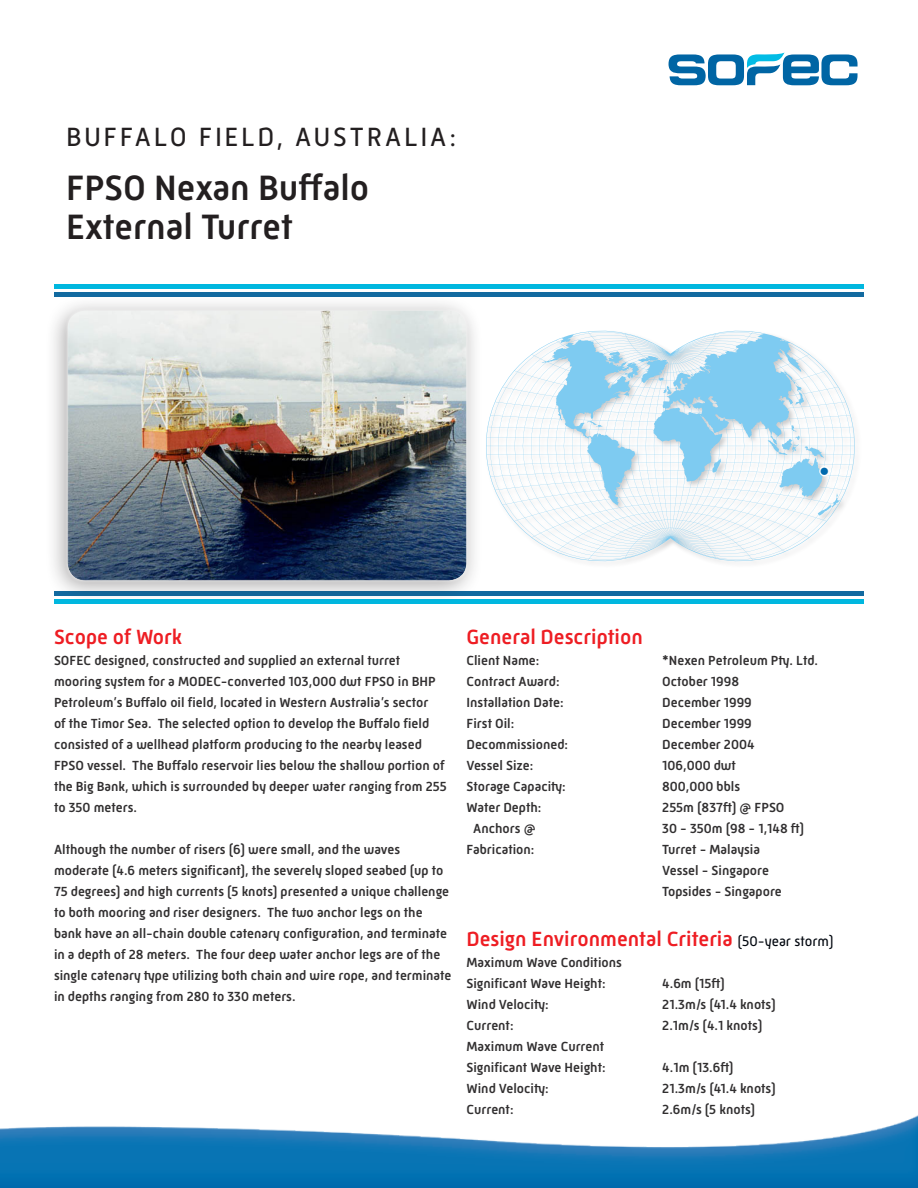
<style>
.page{position:relative;width:918px;height:1188px;background:#fff}
.page>*{position:absolute;margin:0;border:0;box-sizing:border-box;transform-origin:0 0}
.t1{font:500 36px/39px "Mic 32 New";color:#231f20}
.GULF_OF_MEXICO{font:27px "Mic 32 New";letter-spacing:.095em;color:#231f20}
.t2{font:500 24px "Mic 32 New";color:#0069ad}
.Scope{font:500 21px "Mic 32 New";color:#ee1d23}
._1Body_Text{font:500 13.5px/21px "Mic 32 New";color:#312f30}
.s1{font-weight:400;font-size:14.25px;color:#01060e}
</style>
<div class="page">
<svg style="left:669px;top:52px;width:189px;height:33px"></svg>
<div style="left:54px;top:284px;width:810px;height:5px;background:#00b7df"></div>
<img style="left:0;top:1115px;width:918px;height:73px">
<hr style="left:54px;top:293px;width:810px;height:4px;background:#126aa0">
<div style="left:54px;top:591px;width:810px;height:5px;background:#126aa0"></div>
<div style="left:54px;top:599px;width:810px;height:5px;background:#00b7df"></div>
<svg style="left:486px;top:331px;width:369px;height:230px"></svg>
<div style="left:45px;top:295px;width:438px;height:310px;background:#231f20;opacity:.4"></div>
<div style="left:65px;top:310px;width:402px;height:272px;background:#fff;opacity:.5"></div>
<div style="left:819px;top:466px;width:11px;height:10px;border:3px solid #fff;border-radius:50%"></div>
<p class="GULF_OF_MEXICO" style="left:66px;top:122px;width:392px">BUFFALO FIELD, AUSTRALIA:</p>
<p class="t1" style="left:66px;top:168px;width:305px">FPSO Nexan Buffalo<br>External Turret</p>
<p class="t2" style="left:819px;top:456px;width:13px">•</p>
<p class="Scope" style="left:54px;top:625px;width:130px">Scope of Work</p>
<p class="_1Body_Text" style="left:54px;top:650px;width:394px">SOFEC designed, constructed and supplied an external turret mooring system for a MODEC-converted 103,000 dwt FPSO in BHP Petroleum’s Buffalo oil field, located in Western Australia’s sector<br>of the Timor Sea. The selected option to develop the Buffalo field consisted of a wellhead platform producing to the nearby leased FPSO vessel. The Buffalo reservoir lies below the shallow portion of the Big Bank, which is surrounded by deeper water ranging from 255 to 350 meters.</p>
<p class="_1Body_Text" style="left:54px;top:839px;width:399px">Although the number of risers (6) were small, and the waves moderate (4.6 meters significant), the severely sloped seabed (up to 75 degrees) and high currents (5 knots) presented a unique challenge to both mooring and riser designers. The two anchor legs on the bank have an all-chain double catenary configuration, and terminate in a depth of 28 meters. The four deep water anchor legs are of the single catenary type utilizing both chain and wire rope, and terminate in depths ranging from 280 to 330 meters.</p>
<p class="Scope" style="left:466px;top:625px;width:178px">General Description</p>
<p class="_1Body_Text" style="left:466px;top:650px;width:74px">Client Name:</p>
<p class="_1Body_Text" style="left:662px;top:650px;width:157px">*Nexen Petroleum Pty. Ltd.</p>
<p class="_1Body_Text" style="left:466px;top:671px;width:95px">Contract Award:</p>
<p class="_1Body_Text" style="left:662px;top:671px;width:78px">October 1998</p>
<p class="_1Body_Text" style="left:466px;top:692px;width:99px">Installation Date:</p>
<p class="_1Body_Text" style="left:662px;top:692px;width:91px">December 1999</p>
<p class="_1Body_Text" style="left:466px;top:713px;width:49px">First Oil:</p>
<p class="_1Body_Text" style="left:662px;top:713px;width:91px">December 1999</p>
<p class="_1Body_Text" style="left:466px;top:734px;width:103px">Decommissioned:</p>
<p class="_1Body_Text" style="left:662px;top:734px;width:94px">December 2004</p>
<p class="_1Body_Text" style="left:466px;top:755px;width:68px">Vessel Size:</p>
<p class="_1Body_Text" style="left:662px;top:755px;width:75px">106,000 dwt</p>
<p class="_1Body_Text" style="left:466px;top:776px;width:101px">Storage Capacity:</p>
<p class="_1Body_Text" style="left:662px;top:776px;width:79px">800,000 bbls</p>
<p class="_1Body_Text" style="left:466px;top:797px;width:76px">Water Depth:</p>
<p class="_1Body_Text" style="left:662px;top:797px;width:124px">255m (837ft) @ FPSO</p>
<p class="_1Body_Text" style="left:473px;top:818px;width:64px">Anchors @</p>
<p class="_1Body_Text" style="left:662px;top:818px;width:144px">30 - 350m (98 - 1,148 ft)</p>
<p class="_1Body_Text" style="left:466px;top:839px;width:69px">Fabrication:</p>
<p class="_1Body_Text" style="left:662px;top:839px;width:99px">Turret - Malaysia</p>
<p class="_1Body_Text" style="left:662px;top:860px;width:108px">Vessel - Singapore</p>
<p class="_1Body_Text" style="left:662px;top:881px;width:121px">Topsides - Singapore</p>
<p class="Scope" style="left:466px;top:927px;width:369px">Design Environmental Criteria <span class="s1">(50-year storm)</span></p>
<p class="_1Body_Text" style="left:466px;top:952px;width:157px">Maximum Wave Conditions</p>
<p class="_1Body_Text" style="left:466px;top:973px;width:141px">Significant Wave Height:</p>
<p class="_1Body_Text" style="left:662px;top:973px;width:64px">4.6m (15ft)</p>
<p class="_1Body_Text" style="left:466px;top:994px;width:84px">Wind Velocity:</p>
<p class="_1Body_Text" style="left:662px;top:994px;width:115px">21.3m/s (41.4 knots)</p>
<p class="_1Body_Text" style="left:466px;top:1015px;width:49px">Current:</p>
<p class="_1Body_Text" style="left:662px;top:1015px;width:102px">2.1m/s (4.1 knots)</p>
<p class="_1Body_Text" style="left:466px;top:1036px;width:139px">Maximum Wave Current</p>
<p class="_1Body_Text" style="left:466px;top:1057px;width:141px">Significant Wave Height:</p>
<p class="_1Body_Text" style="left:662px;top:1057px;width:73px">4.1m (13.6ft)</p>
<p class="_1Body_Text" style="left:466px;top:1078px;width:84px">Wind Velocity:</p>
<p class="_1Body_Text" style="left:662px;top:1078px;width:115px">21.3m/s (41.4 knots)</p>
<p class="_1Body_Text" style="left:466px;top:1099px;width:49px">Current:</p>
<p class="_1Body_Text" style="left:662px;top:1099px;width:94px">2.6m/s (5 knots)</p>
</div>
